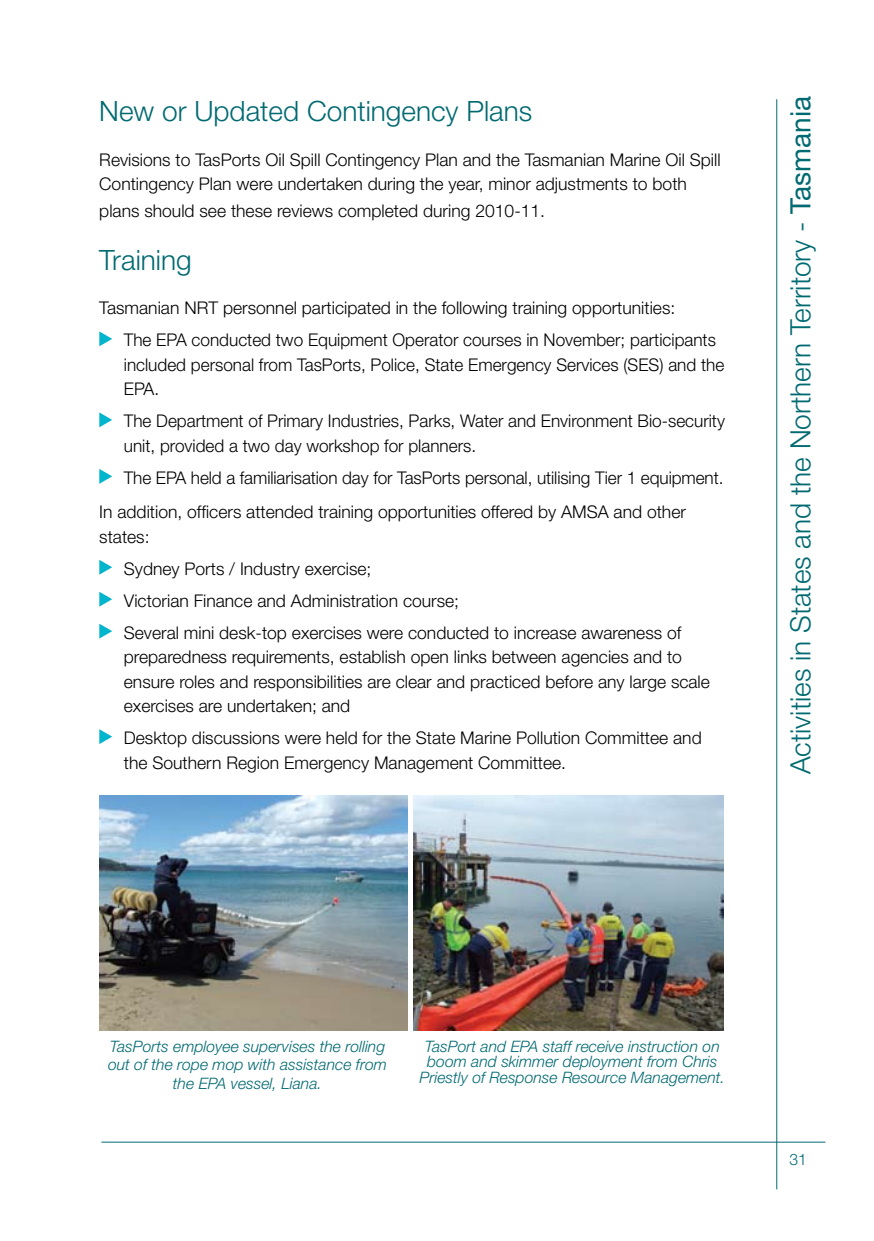
<style>
.page{position:relative;width:874px;height:1241px;background:#fff}
.page>*{position:absolute;margin:0;border:0;box-sizing:border-box;transform-origin:0 0}
.t1{font:300 28px "Helvetica Neue";color:#006a71}
.t2{font:300 17.5px/24.5px "Helvetica Neue";color:#000}
.t3{font:italic 300 15.75px/18.9px "Helvetica Neue";color:#006a71;text-align:center}
.t4{font:300 15.75px "Helvetica Neue";color:#006a71}
.s1{font-weight:400}
</style>
<div class="page">
<hr style="left:776px;top:99px;width:1px;height:1090px;background:#006a71">
<hr style="left:101px;top:1141px;width:723px;height:1px;background:#006a71">
<svg style="left:99px;top:331px;width:13px;height:15px"></svg>
<svg style="left:99px;top:412px;width:13px;height:15px"></svg>
<svg style="left:99px;top:469px;width:13px;height:14px"></svg>
<svg style="left:99px;top:560px;width:13px;height:14px"></svg>
<svg style="left:99px;top:591px;width:13px;height:15px"></svg>
<svg style="left:99px;top:623px;width:13px;height:15px"></svg>
<svg style="left:99px;top:729px;width:13px;height:15px"></svg>
<img style="left:99px;top:795px;width:308px;height:235px">
<img style="left:414px;top:795px;width:309px;height:235px">
<h1 class="t1" style="left:99px;top:94px;width:434px">New or Updated Contingency Plans</h1>
<p class="t2" style="left:99px;top:147px;width:622px">Revisions to TasPorts Oil Spill Contingency Plan and the Tasmanian Marine Oil Spill<br>Contingency Plan were undertaken during the year, minor adjustments to both</p>
<p class="t2" style="left:99px;top:198px;width:447px">plans should see these reviews completed during 2010-11.</p>
<h1 class="t1" style="left:99px;top:243px;width:94px">Training</h1>
<p class="t2" style="left:124px;top:292px;width:593px;line-height:32px;text-indent:-24px">Tasmanian NRT personnel participated in the following training opportunities:<br>The EPA conducted two Equipment Operator courses in November; participants</p>
<p class="t2" style="left:124px;top:352px;width:601px">included personal from TasPorts, Police, State Emergency Services (SES) and the<br>EPA.</p>
<p class="t2" style="left:124px;top:408px;width:602px">The Department of Primary Industries, Parks, Water and Environment Bio-security unit, provided a two day workshop for planners.</p>
<p class="t2" style="left:99px;top:460px;width:625px;line-height:34.3px;text-indent:24px">The EPA held a familiarisation day for TasPorts personal, utilising Tier 1 equipment.<br>In addition, officers attended training opportunities offered by AMSA and other</p>
<p class="t2" style="left:124px;top:520px;width:558px;line-height:32px;text-indent:-25px">states:<br>Sydney Ports / Industry exercise;<br>Victorian Finance and Administration course;<br>Several mini desk-top exercises were conducted to increase awareness of</p>
<p class="t2" style="left:124px;top:644px;width:587px">preparedness requirements, establish open links between agencies and to ensure roles and responsibilities are clear and practiced before any large scale exercises are undertaken; and</p>
<p class="t2" style="left:124px;top:725px;width:579px">Desktop discussions were held for the State Marine Pollution Committee and the Southern Region Emergency Management Committee.</p>
<h1 class="t1" style="left:782px;top:774px;width:679px;rotate:-90deg">Activities in States and the Northern Territory - <span class="s1">Tasmania</span></h1>
<p class="t3" style="left:108px;top:1036px;width:280px">TasPorts employee supervises the rolling out of the rope mop with assistance from the EPA vessel, Liana.</p>
<p class="t3" style="left:419px;top:1037px;width:307px;line-height:15.8px">TasPort and EPA staff receive instruction on boom and skimmer deployment from Chris<br>Priestly of Response Resource Management.</p>
<p class="t4" style="left:789px;top:1149px;width:19px">31</p>
</div>
